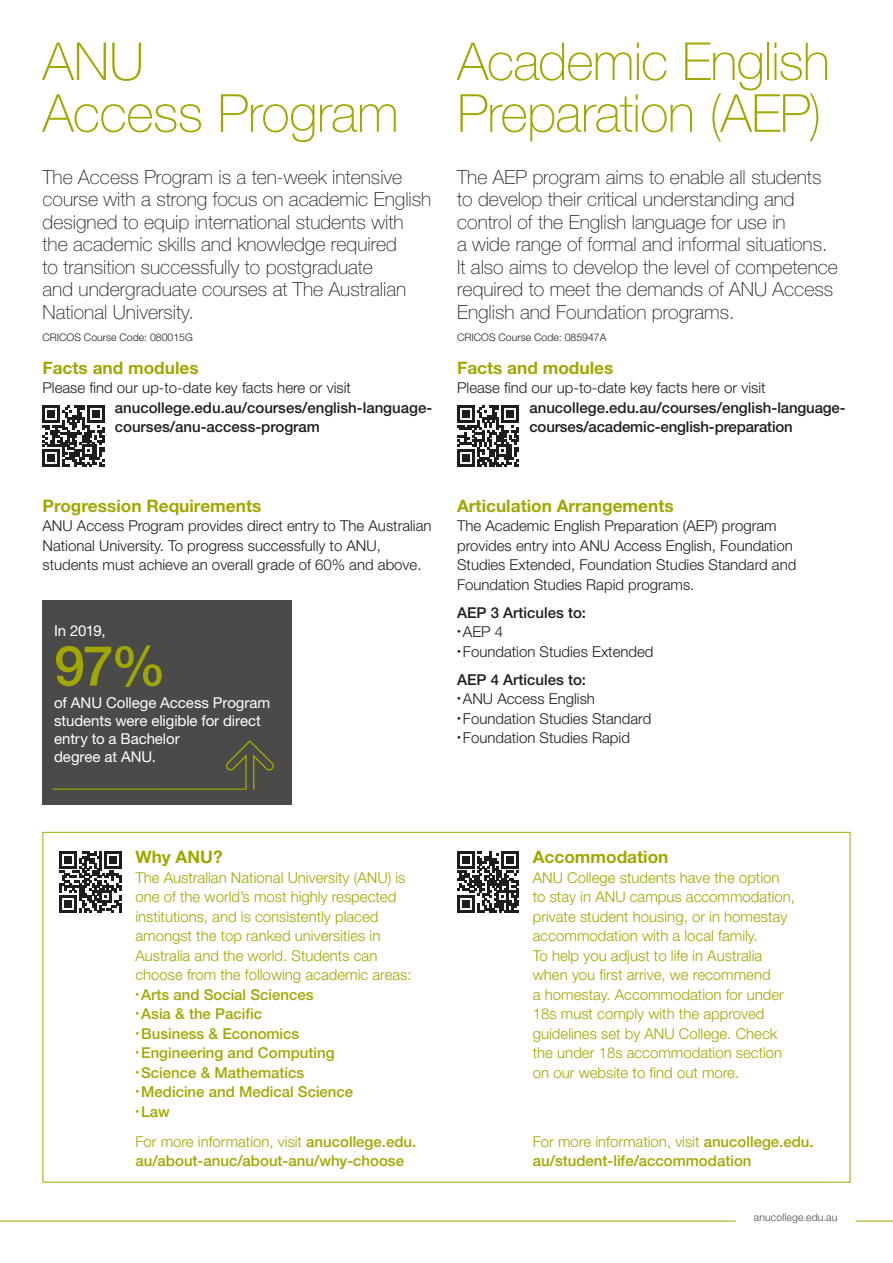
<style>
.page{position:relative;width:893px;height:1263px;background:#fff}
.page>*{position:absolute;margin:0;border:0;box-sizing:border-box;transform-origin:0 0}
.t1{font:500 55.5px "Helvetica Neue LT Std";color:#a1a700}
.t2{font:100 52.5px/51.8px "Helvetica Neue LT Std";letter-spacing:-.015em;color:#a1a700}
.t3{font:100 19.5px/22.5px "Helvetica Neue LT Std";color:#1d1d1b}
.t4{font:700 17.25px "Helvetica Neue LT Std";color:#a1a700}
.t5{font:300 15px/19.5px "Helvetica Neue LT Std";color:#a1a700}
.t6{font:300 15px/19.5px "Helvetica Neue LT Std";color:#1d1d1b}
.t7{font:500 15px/19.5px "Helvetica Neue LT Std";color:#a1a700}
.t8{font:500 15px/19.5px "Helvetica Neue LT Std";color:#1d1d1b}
.t9{font:15px/18px "Helvetica Neue LT Std";letter-spacing:-.005em;color:#fff}
.t10{font:300 10.5px "Helvetica Neue LT Std";color:#1d1d1b}
.t11{font:300 10.5px "Helvetica Neue LT Std";letter-spacing:.01em;color:#4a4a49}
.s1{font-weight:500}
.s2{font-weight:300}
</style>
<div class="page">
<svg style="left:59px;top:851px;width:1px;height:62px"></svg>
<svg style="left:60px;top:851px;width:62px;height:62px"></svg>
<svg style="left:457px;top:851px;width:62px;height:62px"></svg>
<hr style="left:855px;top:1221px;width:38px;height:1px;background:#a1a700">
<hr style="left:0;top:1221px;width:736px;height:1px;background:#a1a700">
<div style="left:42px;top:600px;width:249px;height:204px;background:#4a4a49"></div>
<hr style="left:53px;top:788px;width:193px;height:2px;background:#a1a700">
<svg style="left:225px;top:740px;width:49px;height:50px"></svg>
<svg style="left:104px;top:405px;width:1px;height:62px"></svg>
<svg style="left:42px;top:405px;width:62px;height:62px"></svg>
<svg style="left:457px;top:405px;width:62px;height:62px"></svg>
<h2 class="t2" style="left:43px;top:35px;width:358px">ANU<br>Access Program</h2>
<h2 class="t2" style="left:457px;top:35px;width:374px">Academic English<br>Preparation (AEP)</h2>
<p class="t3" style="left:43px;top:166px;width:390px">The Access Program is a ten-week intensive course with a strong focus on academic English designed to equip international students with the academic skills and knowledge required<br>to transition successfully to postgraduate<br>and undergraduate courses at The Australian National University.</p>
<p class="t10" style="left:43px;top:331px;width:152px">CRICOS Course Code: 080015G</p>
<p class="t4" style="left:43px;top:357px;width:158px">Facts and modules</p>
<p class="t6" style="left:43px;top:378px;width:310px">Please find our up-to-date key facts here or visit</p>
<p class="t8" style="left:115px;top:398px;width:319px">anucollege.edu.au/courses/english-language&shy;courses/anu-access-program</p>
<p class="t3" style="left:457px;top:166px;width:382px">The AEP program aims to enable all students to develop their critical understanding and control of the English language for use in<br>a wide range of formal and informal situations.<br>It also aims to develop the level of competence required to meet the demands of ANU Access English and Foundation programs.</p>
<p class="t10" style="left:457px;top:331px;width:151px">CRICOS Course Code: 085947A</p>
<p class="t4" style="left:457px;top:357px;width:158px">Facts and modules</p>
<p class="t6" style="left:457px;top:378px;width:310px">Please find our up-to-date key facts here or visit</p>
<p class="t8" style="left:529px;top:398px;width:318px">anucollege.edu.au/courses/english-language&shy;courses/academic-english-preparation</p>
<p class="t4" style="left:43px;top:495px;width:220px">Progression Requirements</p>
<p class="t6" style="left:43px;top:516px;width:391px">ANU Access Program provides direct entry to The Australian<br>National University. To progress successfully to ANU, students must achieve an overall grade of 60% and above.</p>
<p class="t9" style="left:54px;top:621px;width:53px">In 2019,</p>
<h1 class="t1" style="left:54px;top:633px;width:114px">97%</h1>
<p class="t9" style="left:54px;top:693px;width:218px">of ANU College Access Program students were eligible for direct entry to a Bachelor<br>degree at ANU.</p>
<p class="t4" style="left:457px;top:495px;width:218px">Articulation Arrangements</p>
<p class="t6" style="left:457px;top:516px;width:341px">The Academic English Preparation (AEP) program provides entry into ANU Access English, Foundation Studies Extended, Foundation Studies Standard and Foundation Studies Rapid programs.</p>
<p class="t8" style="left:457px;top:602px;width:130px">AEP 3 Articules to:</p>
<p class="t6" style="left:457px;top:622px;width:48px"><sup>•</sup> AEP 4</p>
<p class="t6" style="left:457px;top:637px;width:198px;line-height:28px"><sup>•</sup> Foundation Studies Extended<br><span class="s1">AEP 4 Articules to:</span></p>
<p class="t6" style="left:457px;top:689px;width:139px"><sup>•</sup> ANU Access English</p>
<p class="t6" style="left:457px;top:708px;width:196px"><sup>•</sup> Foundation Studies Standard</p>
<p class="t6" style="left:457px;top:728px;width:174px"><sup>•</sup> Foundation Studies Rapid</p>
<p class="t4" style="left:135px;top:846px;width:89px">Why ANU?</p>
<p class="t5" style="left:135px;top:867px;width:278px">The Australian National University (ANU) is one of the world’s most highly respected institutions, and is consistently placed amongst the top ranked universities in Australia and the world. Students can choose from the following academic areas:</p>
<p class="t7" style="left:135px;top:984px;width:180px"><sup>•</sup> Arts and Social Sciences</p>
<p class="t7" style="left:135px;top:1004px;width:128px"><sup>•</sup> Asia &amp; the Pacific</p>
<p class="t7" style="left:135px;top:1023px;width:165px"><sup>•</sup> Business &amp; Economics</p>
<p class="t7" style="left:135px;top:1043px;width:201px"><sup>•</sup> Engineering and Computing</p>
<p class="t7" style="left:135px;top:1062px;width:170px"><sup>•</sup> Science &amp; Mathematics</p>
<p class="t7" style="left:135px;top:1082px;width:219px"><sup>•</sup> Medicine and Medical Science</p>
<p class="t7" style="left:135px;top:1101px;width:36px"><sup>•</sup> Law</p>
<p class="t4" style="left:533px;top:846px;width:137px">Accommodation</p>
<p class="t5" style="left:533px;top:867px;width:264px">ANU College students have the option to stay in ANU campus accommodation, private student housing, or in homestay accommodation with a local family.<br>To help you adjust to life in Australia when you first arrive, we recommend<br>a homestay. Accommodation for under 18s must comply with the approved guidelines set by ANU College. Check the under 18s accommodation section on our website to find out more.</p>
<p class="t7" style="left:135px;top:1131px;width:282px"><span class="s2">For more information, visit</span> anucollege.edu. au/about-anuc/about-anu/why-choose</p>
<p class="t7" style="left:533px;top:1131px;width:282px"><span class="s2">For more information, visit</span> anucollege.edu. au/student-life/accommodation</p>
<p class="t11" style="left:754px;top:1211px;width:85px">anucollege.edu.au</p>
</div>
